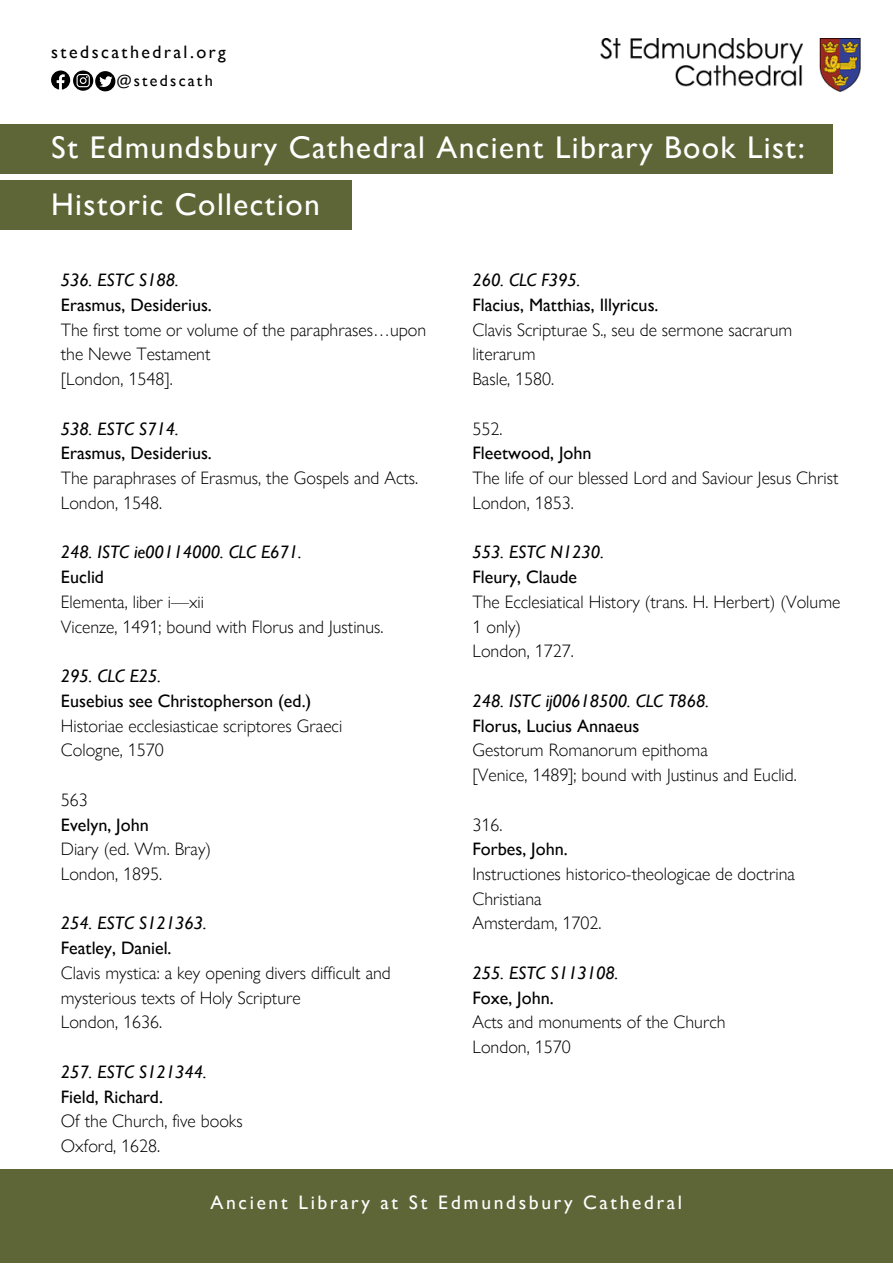
<style>
.page{position:relative;width:893px;height:1264px;background:#fff}
.page>*{position:absolute;margin:0;border:0;box-sizing:border-box;transform-origin:0 0}
.t1{font:31.35px/56.2px "Gill Sans Nova";letter-spacing:.045em;color:#fff}
.t2{font:19.5px "Gill Sans Nova";letter-spacing:.135em;color:#fff}
.t3{font:300 18px/24.8px "Gill Sans Nova";color:#000}
.t4{font:18px "Gill Sans Nova";color:#000}
.t5{font:italic 18px "Gill Sans";color:#000}
.t6{font:18px "Gill Sans Nova";letter-spacing:.135em;color:#000}
.t7{font:16.2px "Gill Sans Nova";letter-spacing:.135em;color:#000}
</style>
<div class="page">
<div style="left:0;top:124px;width:832px;height:49px;background:#5e6637"></div>
<div style="left:0;top:181px;width:352px;height:49px;background:#5e6637"></div>
<img style="left:600px;top:39px;width:260px;height:52px">
<svg style="left:51px;top:70px;width:64px;height:21px"></svg>
<div style="left:0;top:1169px;width:892px;height:93px;background:#5e6637"></div>
<p class="t6" style="left:51px;top:40px;width:176px">stedscathedral.org</p>
<p class="t7" style="left:117px;top:69px;width:98px">@stedscath</p>
<h1 class="t1" style="left:51px;top:119px;width:755px">St Edmundsbury Cathedral Ancient Library Book List:<br>Historic Collection</h1>
<p class="t5" style="left:61px;top:269px;width:119px">536. ESTC S188.</p>
<p class="t4" style="left:61px;top:293px;width:153px">Erasmus, Desiderius.</p>
<p class="t3" style="left:61px;top:317px;width:367px">The first tome or volume of the paraphrases…upon the Newe Testament<br>[London, 1548].</p>
<p class="t5" style="left:61px;top:418px;width:119px">538. ESTC S714.</p>
<p class="t4" style="left:61px;top:441px;width:153px">Erasmus, Desiderius.</p>
<p class="t3" style="left:61px;top:465px;width:359px">The paraphrases of Erasmus, the Gospels and Acts.<br>London, 1548.</p>
<p class="t5" style="left:61px;top:541px;width:242px">248. ISTC ie00114000. CLC E671.</p>
<p class="t4" style="left:61px;top:565px;width:45px">Euclid</p>
<p class="t3" style="left:61px;top:589px;width:324px">Elementa, liber i—xii<br>Vicenze, 1491; bound with Florus and Justinus.</p>
<p class="t5" style="left:61px;top:665px;width:102px">295. CLC E25.</p>
<p class="t4" style="left:61px;top:688px;width:252px">Eusebius see Christopherson (ed.)</p>
<p class="t3" style="left:61px;top:712px;width:283px">Historiae ecclesiasticae scriptores Graeci<br>Cologne, 1570</p>
<p class="t3" style="left:61px;top:787px;width:28px">563</p>
<p class="t4" style="left:61px;top:812px;width:89px">Evelyn, John</p>
<p class="t3" style="left:61px;top:836px;width:152px">Diary (ed. Wm. Bray)<br>London, 1895.</p>
<p class="t5" style="left:61px;top:912px;width:147px">254. ESTC S121363.</p>
<p class="t4" style="left:61px;top:936px;width:112px">Featley, Daniel.</p>
<p class="t3" style="left:61px;top:960px;width:331px">Clavis mystica: a key opening divers difficult and mysterious texts of Holy Scripture<br>London, 1636.</p>
<p class="t5" style="left:61px;top:1061px;width:147px">257. ESTC S121344.</p>
<p class="t4" style="left:61px;top:1084px;width:104px">Field, Richard.</p>
<p class="t3" style="left:61px;top:1108px;width:183px">Of the Church, five books<br>Oxford, 1628.</p>
<p class="t5" style="left:472px;top:269px;width:109px">260. CLC F395.</p>
<p class="t4" style="left:472px;top:293px;width:187px">Flacius, Matthias, Illyricus.</p>
<p class="t3" style="left:472px;top:317px;width:321px">Clavis Scripturae S., seu de sermone sacrarum literarum<br>Basle, 1580.</p>
<p class="t3" style="left:472px;top:416px;width:31px">552.</p>
<p class="t4" style="left:472px;top:441px;width:121px">Fleetwood, John</p>
<p class="t3" style="left:472px;top:465px;width:367px">The life of our blessed Lord and Saviour Jesus Christ<br>London, 1853.</p>
<p class="t5" style="left:472px;top:541px;width:133px">553. ESTC N1230.</p>
<p class="t4" style="left:472px;top:565px;width:106px">Fleury, Claude</p>
<p class="t3" style="left:472px;top:589px;width:369px">The Ecclesiatical History (trans. H. Herbert) (Volume<br>1 only)<br>London, 1727.</p>
<p class="t5" style="left:472px;top:690px;width:238px">248. ISTC ij00618500. CLC T868.</p>
<p class="t4" style="left:472px;top:713px;width:168px">Florus, Lucius Annaeus</p>
<p class="t3" style="left:472px;top:737px;width:326px">Gestorum Romanorum epithoma<br>[Venice, 1489]; bound with Justinus and Euclid.</p>
<p class="t3" style="left:472px;top:811px;width:31px">316.</p>
<p class="t4" style="left:472px;top:837px;width:97px">Forbes, John.</p>
<p class="t3" style="left:472px;top:861px;width:324px">Instructiones historico-theologicae de doctrina<br>Christiana<br>Amsterdam, 1702.</p>
<p class="t5" style="left:472px;top:962px;width:147px">255. ESTC S113108.</p>
<p class="t4" style="left:472px;top:985px;width:83px">Foxe, John.</p>
<p class="t3" style="left:472px;top:1009px;width:254px">Acts and monuments of the Church<br>London, 1570</p>
<p class="t2" style="left:210px;top:1189px;width:473px">Ancient Library at St Edmundsbury Cathedral</p>
</div>
